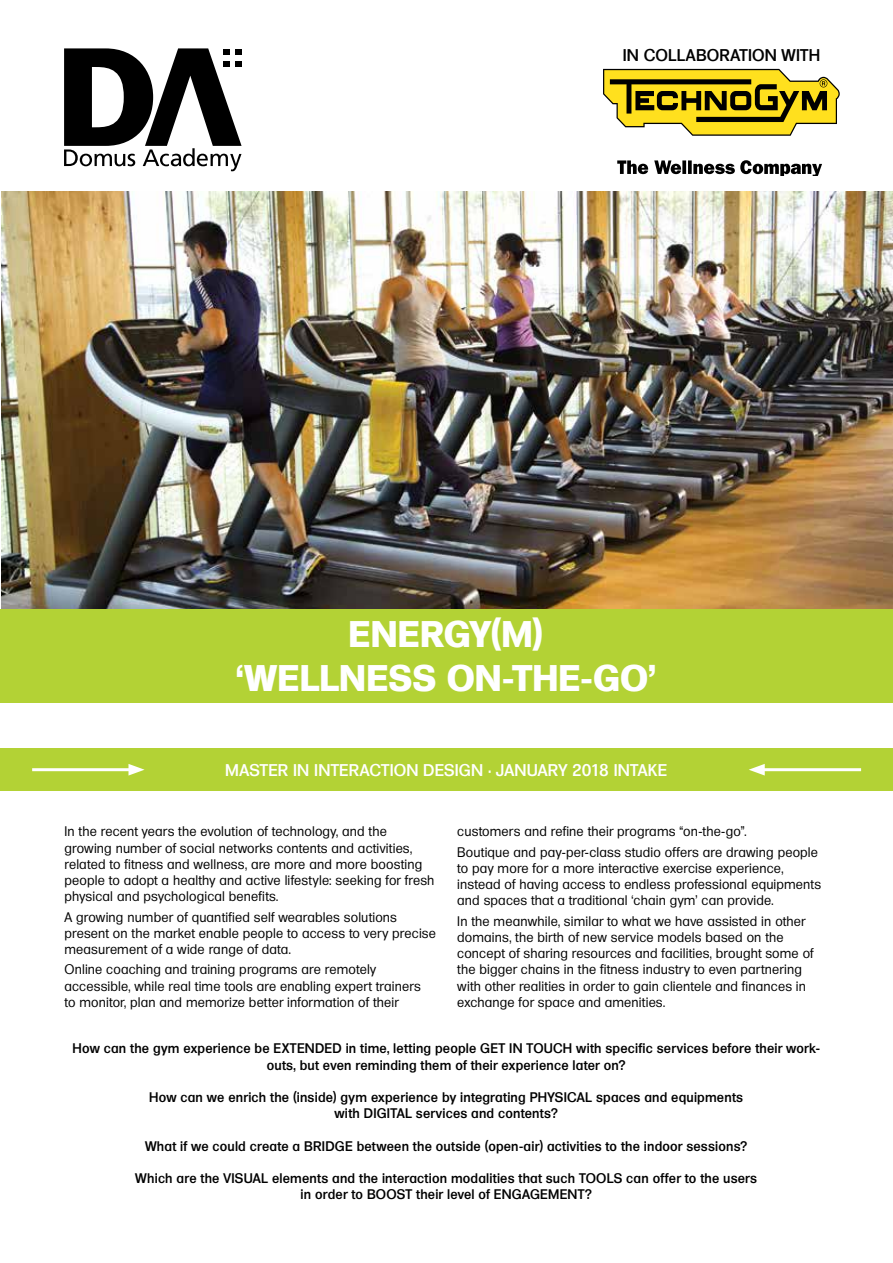
<style>
.page{position:relative;width:893px;height:1263px;background:#fff}
.page>*{position:absolute;margin:0;border:0;box-sizing:border-box;transform-origin:0 0}
.t1{font:700 36px/43.2px "Formula";letter-spacing:.005em;color:#fff;text-align:center}
.t2{font:500 16.5px "Formula";letter-spacing:.01em;color:#fff}
.t3{font:500 16.5px "Formula";letter-spacing:.01em;color:#000}
.t4{font:13.5px/16.2px "Formula";letter-spacing:.01em;color:#000}
.t5{font:500 13.5px/16.2px "Formula";letter-spacing:.015em;color:#000;text-align:center}
</style>
<div class="page">
<div style="left:0;top:749px;width:893px;height:42px;background:#b3d235"></div>
<img style="left:1px;top:191px;width:892px;height:418px">
<div style="left:0;top:609px;width:893px;height:94px;background:#b3d235"></div>
<hr style="left:32px;top:768px;width:102px;height:3px;background:#fff">
<svg style="left:128px;top:764px;width:17px;height:11px"></svg>
<hr style="left:759px;top:768px;width:102px;height:3px;background:#fff">
<svg style="left:749px;top:764px;width:16px;height:11px"></svg>
<svg style="left:617px;top:160px;width:205px;height:15px"></svg>
<svg style="left:603px;top:69px;width:237px;height:67px"></svg>
<div style="left:735px;top:96px;width:11px;height:9px;background:#ffe01e"></div>
<svg style="left:64px;top:48px;width:178px;height:123px"></svg>
<p class="t3" style="left:623px;top:45px;width:170px">in COLLABORATION with</p>
<h1 class="t1" style="left:236px;top:613px;width:421px">ENERGY(M)<br>‘WELLNESS ON-THE-GO’</h1>
<p class="t2" style="left:225px;top:760px;width:398px">Master in interaction design • january 2018 INTA</p>
<p class="t2" style="left:648px;top:760px;width:19px">KE</p>
<p class="t4" style="left:64px;top:823px;width:371px">In the recent years the evolution of technology, and the growing number of social networks contents and activities, related to fitness and wellness, are more and more boosting people to adopt a healthy and active lifestyle: seeking for fresh physical and psychological benefits.</p>
<p class="t4" style="left:64px;top:909px;width:373px">A growing number of quantified self wearables solutions present on the market enable people to access to very precise measurement of a wide range of data.</p>
<p class="t4" style="left:64px;top:961px;width:358px">Online coaching and training programs are remotely accessible, while real time tools are enabling expert trainers to monitor, plan and memorize better information of their</p>
<p class="t4" style="left:457px;top:821px;width:362px;line-height:20.4px">customers and refine their programs “on-the-go”.<br>Boutique and pay-per-class studio offers are drawing people</p>
<p class="t4" style="left:457px;top:860px;width:365px">to pay more for a more interactive exercise experience, instead of having access to endless professional equipments and spaces that a traditional ‘chain gym’ can provide.</p>
<p class="t4" style="left:457px;top:913px;width:358px">In the meanwhile, similar to what we have assisted in other domains, the birth of new service models based on the concept of sharing resources and facilities, brought some of the bigger chains in the fitness industry to even partnering with other realities in order to gain clientele and finances in exchange for space and amenities.</p>
<p class="t5" style="left:73px;top:1040px;width:749px">How can the gym experience be EXTENDED in time, letting people GET IN TOUCH with specific services before their work&shy;outs, but even reminding them of their experience later on?</p>
<p class="t5" style="left:149px;top:1089px;width:595px">How can we enrich the (inside) gym experience by integrating PHYSICAL spaces and equipments with DIGITAL services and contents?</p>
<p class="t5" style="left:145px;top:1138px;width:604px">What if we could create a BRIDGE between the outside (open-air) activities to the indoor sessions?</p>
<p class="t5" style="left:135px;top:1170px;width:623px">Which are the VISUAL elements and the interaction modalities that such TOOLS can offer to the users in order to BOOST their level of ENGAGEMENT?</p>
</div>
